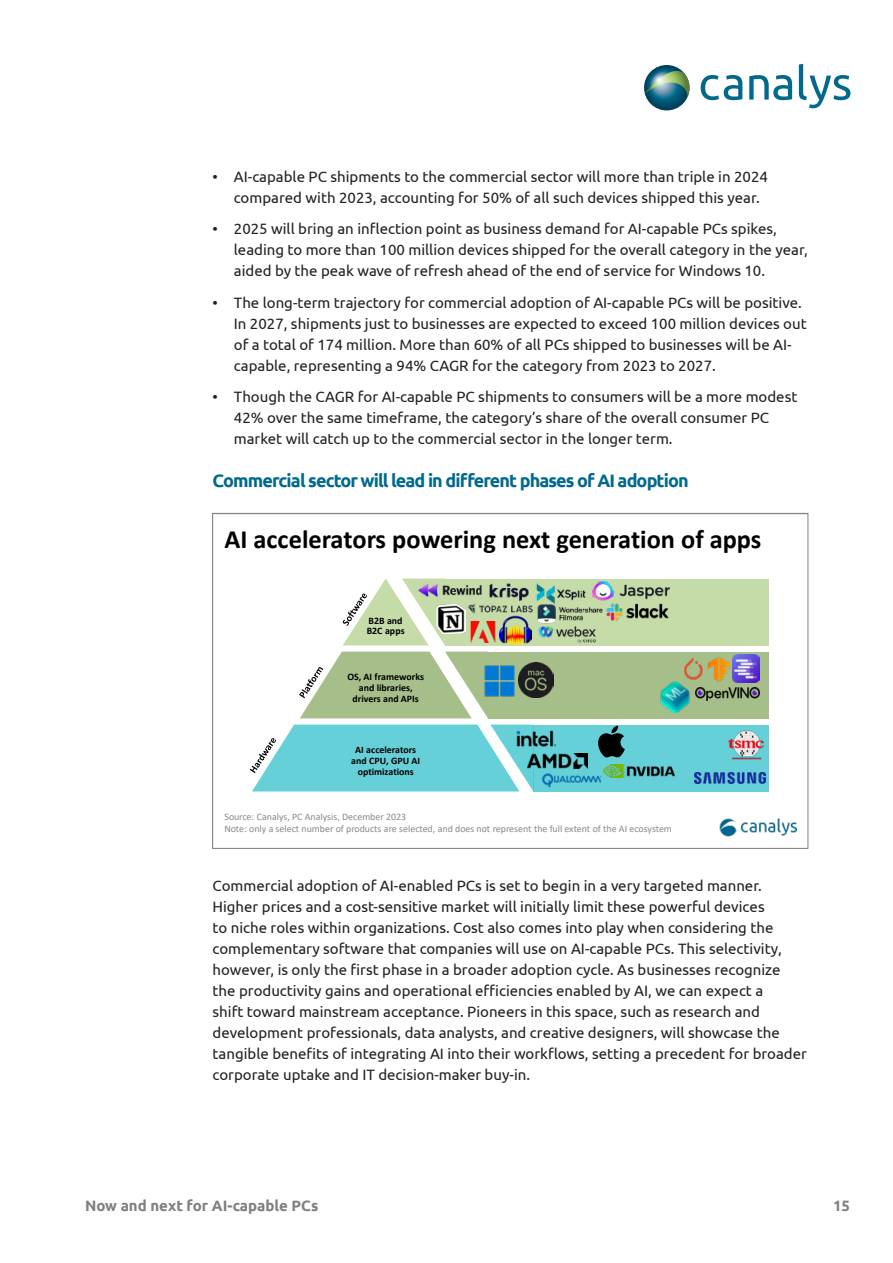
<style>
.page{position:relative;width:893px;height:1263px;background:#fff}
.page>*{position:absolute;margin:0;border:0;box-sizing:border-box;transform-origin:0 0}
.t1{font:700 26.4px "Calibri";color:#000}
.Subheading2{font:700 18px "Ubuntu";letter-spacing:-.05em;color:#00698c}
.Body_text{font:15px/21px "Ubuntu";color:#231f20}
.t2{font:700 15px "Ubuntu";color:#7f8080}
.t3{font:9.9px/11.9px "Calibri";letter-spacing:-.005em;color:#898989}
.t4{font:700 9.9px/10.6px "Calibri";color:#000;text-align:center}
</style>
<div class="page">
<svg style="left:644px;top:65px;width:46px;height:46px"></svg>
<svg style="left:701px;top:75px;width:41px;height:25px"></svg>
<svg style="left:749px;top:75px;width:43px;height:25px"></svg>
<svg style="left:799px;top:64px;width:51px;height:44px"></svg>
<img style="left:252px;top:645px;width:517px;height:192px">
<img style="left:720px;top:818px;width:77px;height:18px">
<div style="left:488px;top:651px;width:281px;height:67px;background:#a6bf8a"></div>
<div style="left:533px;top:725px;width:236px;height:66px;background:#66d0d9"></div>
<div style="left:445px;top:579px;width:324px;height:66px;background:#c5dca9"></div>
<svg style="left:342px;top:578px;width:103px;height:67px"></svg>
<svg style="left:299px;top:651px;width:189px;height:67px"></svg>
<svg style="left:249px;top:725px;width:284px;height:66px;background:#79d5dc"></svg>
<img style="left:519px;top:663px;width:34px;height:34px">
<img style="left:483px;top:664px;width:32px;height:33px">
<img style="left:707px;top:657px;width:23px;height:25px">
<img style="left:684px;top:657px;width:19px;height:23px">
<img style="left:732px;top:655px;width:28px;height:27px">
<img style="left:695px;top:688px;width:65px;height:12px">
<img style="left:513px;top:726px;width:44px;height:26px">
<img style="left:532px;top:763px;width:81px;height:32px">
<img style="left:527px;top:754px;width:60px;height:14px">
<svg style="left:598px;top:726px;width:27px;height:31px"></svg>
<img style="left:470px;top:622px;width:26px;height:21px">
<img style="left:660px;top:682px;width:30px;height:31px">
<img style="left:500px;top:619px;width:31px;height:27px">
<img style="left:437px;top:605px;width:28px;height:28px">
<img style="left:489px;top:583px;width:40px;height:15px">
<img style="left:461px;top:598px;width:72px;height:21px">
<img style="left:538px;top:626px;width:58px;height:18px">
<img style="left:417px;top:581px;width:65px;height:17px">
<img style="left:536px;top:583px;width:50px;height:18px">
<img style="left:536px;top:601px;width:67px;height:23px">
<img style="left:592px;top:581px;width:78px;height:20px">
<img style="left:606px;top:603px;width:63px;height:18px">
<img style="left:728px;top:730px;width:36px;height:29px">
<img style="left:604px;top:764px;width:71px;height:14px">
<img style="left:694px;top:772px;width:72px;height:11px">
<p class="Body_text" style="left:234px;top:165px;width:536px;text-indent:-21px">• AI-capable PC shipments to the commercial sector will more than triple in 2024 compared with 2023, accounting for 50% of all such devices shipped this year.</p>
<p class="Body_text" style="left:234px;top:218px;width:575px;text-indent:-21px">• 2025 will bring an inflection point as business demand for AI-capable PCs spikes, leading to more than 100 million devices shipped for the overall category in the year, aided by the peak wave of refresh ahead of the end of service for Windows 10.</p>
<p class="Body_text" style="left:234px;top:291px;width:574px;text-indent:-21px">• The long-term trajectory for commercial adoption of AI-capable PCs will be positive.<br>In 2027, shipments just to businesses are expected to exceed 100 million devices out of a total of 174 million. More than 60% of all PCs shipped to businesses will be AI&shy;capable, representing a 94% CAGR for the category from 2023 to 2027.</p>
<p class="Body_text" style="left:234px;top:386px;width:565px;text-indent:-21px">• Though the CAGR for AI-capable PC shipments to consumers will be a more modest<br>42% over the same timeframe, the category’s share of the overall consumer PC market will catch up to the commercial sector in the longer term.</p>
<p class="Subheading2" style="left:213px;top:470px;width:478px">Commercial sector will lead in different phases of AI adoption</p>
<p class="t1" style="left:224px;top:520px;width:538px">AI accelerators powering next generation of apps</p>
<p class="t4" style="left:367px;top:615px;width:39px;text-align:left">B2B and<br>B2C apps</p>
<p class="t4" style="left:347px;top:671px;width:78px">OS, AI frameworks and libraries, drivers and APIs</p>
<p class="t4" style="left:351px;top:744px;width:70px">AI accelerators and CPU, GPU AI optimizations</p>
<p class="t3" style="left:224px;top:810px;width:449px">Source: Canalys, PC Analysis, December 2023<br>Note: only a select number of products are selected, and does not represent the full extent of the AI ecosystem</p>
<p class="Body_text" style="left:213px;top:875px;width:596px">Commercial adoption of AI-enabled PCs is set to begin in a very targeted manner.<br>Higher prices and a cost-sensitive market will initially limit these powerful devices<br>to niche roles within organizations. Cost also comes into play when considering the complementary software that companies will use on AI-capable PCs. This selectivity, however, is only the first phase in a broader adoption cycle. As businesses recognize the productivity gains and operational efficiencies enabled by AI, we can expect a<br>shift toward mainstream acceptance. Pioneers in this space, such as research and development professionals, data analysts, and creative designers, will showcase the tangible benefits of integrating AI into their workflows, setting a precedent for broader corporate uptake and IT decision-maker buy-in.</p>
<p class="t2" style="left:85px;top:1196px;width:235px">Now and next for AI-capable PCs</p>
<p class="t2" style="left:833px;top:1196px;width:19px">15</p>
</div>
